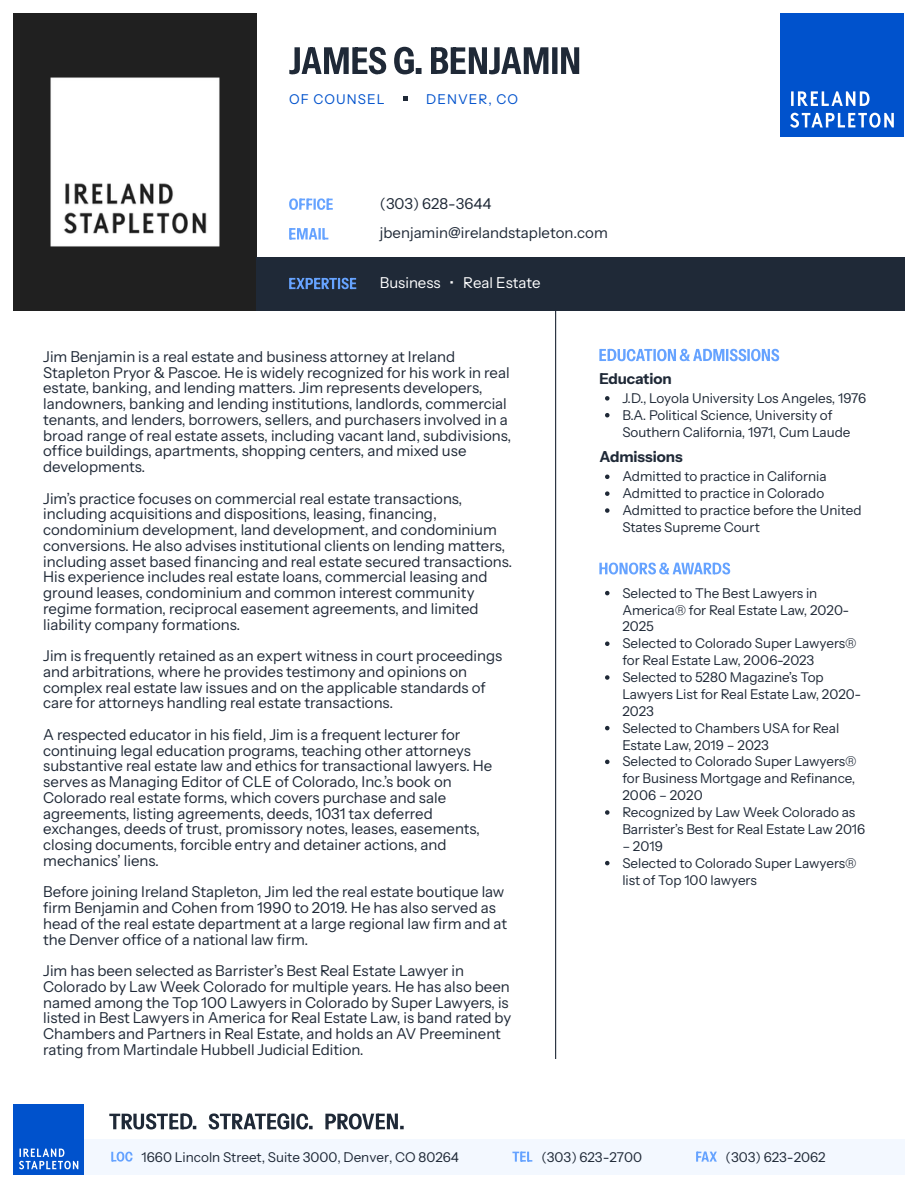
<style>
.page{position:relative;width:918px;height:1188px;background:#fff}
.page>*{position:absolute;margin:0;border:0;box-sizing:border-box;transform-origin:0 0}
.t1{font:15px/15.8px "Instrument Sans";color:#1f2937}
.t2{font:15px "Instrument Sans";color:#fff}
.t3{font:700 15px "Instrument Sans";color:#1f2937}
.t4{font:13.5px/16.8px "Instrument Sans";color:#1f2937}
.t5{font:13.5px "Instrument Sans";letter-spacing:.075em;color:#0052cc}
</style>
<div class="page">
<img style="left:14px;top:14px;width:242px;height:296px">
<div style="left:781px;top:14px;width:123px;height:123px;background:#0052cc"></div>
<svg style="left:790px;top:91px;width:104px;height:37px"></svg>
<div style="left:84px;top:1139px;width:820px;height:36px;background:#f3f8ff"></div>
<div style="left:14px;top:1104px;width:70px;height:71px;background:#0052cc"></div>
<svg style="left:19px;top:1149px;width:59px;height:20px"></svg>
<div style="left:256px;top:257px;width:648px;height:53px;background:#1f2937"></div>
<svg style="left:289px;top:47px;width:290px;height:27px"></svg>
<svg style="left:289px;top:278px;width:67px;height:11px"></svg>
<svg style="left:289px;top:228px;width:39px;height:11px"></svg>
<svg style="left:512px;top:1152px;width:20px;height:10px"></svg>
<svg style="left:111px;top:1152px;width:22px;height:10px"></svg>
<svg style="left:696px;top:1152px;width:21px;height:10px"></svg>
<svg style="left:289px;top:198px;width:44px;height:12px"></svg>
<svg style="left:599px;top:349px;width:180px;height:12px"></svg>
<svg style="left:599px;top:563px;width:131px;height:11px"></svg>
<svg style="left:404px;top:96px;width:4px;height:5px"></svg>
<hr style="left:555px;top:311px;width:1px;height:748px;background:#1f2937">
<svg style="left:109px;top:1113px;width:295px;height:16px"></svg>
<svg style="left:605px;top:396px;width:5px;height:5px"></svg>
<svg style="left:605px;top:413px;width:5px;height:4px"></svg>
<svg style="left:605px;top:591px;width:5px;height:4px"></svg>
<svg style="left:605px;top:642px;width:5px;height:4px"></svg>
<svg style="left:605px;top:675px;width:5px;height:5px"></svg>
<svg style="left:605px;top:726px;width:5px;height:4px"></svg>
<svg style="left:605px;top:760px;width:5px;height:4px"></svg>
<svg style="left:605px;top:810px;width:5px;height:5px"></svg>
<svg style="left:605px;top:861px;width:5px;height:4px"></svg>
<svg style="left:605px;top:475px;width:5px;height:4px"></svg>
<svg style="left:605px;top:491px;width:5px;height:5px"></svg>
<svg style="left:605px;top:508px;width:5px;height:5px"></svg>
<p class="t5" style="left:289px;top:91px;width:97px">OF COUNSEL</p>
<p class="t5" style="left:426px;top:91px;width:93px">DENVER, CO</p>
<p class="t1" style="left:380px;top:195px;width:113px">(303) 628-3644</p>
<p class="t1" style="left:380px;top:225px;width:229px">jbenjamin@irelandstapleton.com</p>
<p class="t2" style="left:380px;top:273px;width:162px">Business • Real Estate</p>
<p class="t1" style="left:43px;top:349px;width:470px">Jim Benjamin is a real estate and business attorney at Ireland Stapleton Pryor &amp; Pascoe. He is widely recognized for his work in real estate, banking, and lending matters. Jim represents developers, landowners, banking and lending institutions, landlords, commercial tenants, and lenders, borrowers, sellers, and purchasers involved in a broad range of real estate assets, including vacant land, subdivisions, office buildings, apartments, shopping centers, and mixed use developments.</p>
<p class="t1" style="left:43px;top:490px;width:471px">Jim’s practice focuses on commercial real estate transactions, including acquisitions and dispositions, leasing, financing, condominium development, land development, and condominium conversions. He also advises institutional clients on lending matters, including asset based financing and real estate secured transactions.<br>His experience includes real estate loans, commercial leasing and ground leases, condominium and common interest community regime formation, reciprocal easement agreements, and limited liability company formations.</p>
<p class="t1" style="left:43px;top:648px;width:461px">Jim is frequently retained as an expert witness in court proceedings and arbitrations, where he provides testimony and opinions on complex real estate law issues and on the applicable standards of care for attorneys handling real estate transactions.</p>
<p class="t1" style="left:43px;top:727px;width:451px">A respected educator in his field, Jim is a frequent lecturer for continuing legal education programs, teaching other attorneys substantive real estate law and ethics for transactional lawyers. He serves as Managing Editor of CLE of Colorado, Inc.’s book on Colorado real estate forms, which covers purchase and sale agreements, listing agreements, deeds, 1031 tax deferred exchanges, deeds of trust, promissory notes, leases, easements, closing documents, forcible entry and detainer actions, and mechanics’ liens.</p>
<p class="t1" style="left:43px;top:884px;width:465px">Before joining Ireland Stapleton, Jim led the real estate boutique law firm Benjamin and Cohen from 1990 to 2019. He has also served as head of the real estate department at a large regional law firm and at the Denver office of a national law firm.</p>
<p class="t1" style="left:43px;top:963px;width:470px">Jim has been selected as Barrister’s Best Real Estate Lawyer in Colorado by Law Week Colorado for multiple years. He has also been named among the Top 100 Lawyers in Colorado by Super Lawyers, is listed in Best Lawyers in America for Real Estate Law, is band rated by Chambers and Partners in Real Estate, and holds an AV Preeminent rating from Martindale Hubbell Judicial Edition.</p>
<p class="t3" style="left:599px;top:369px;width:74px">Education</p>
<p class="t4" style="left:622px;top:390px;width:245px">J.D., Loyola University Los Angeles, 1976</p>
<p class="t4" style="left:622px;top:406px;width:230px">B.A. Political Science, University of<br>Southern California, 1971, Cum Laude</p>
<p class="t3" style="left:599px;top:448px;width:85px">Admissions</p>
<p class="t4" style="left:622px;top:468px;width:206px">Admitted to practice in California</p>
<p class="t4" style="left:622px;top:485px;width:203px">Admitted to practice in Colorado</p>
<p class="t4" style="left:622px;top:502px;width:241px">Admitted to practice before the United<br>States Supreme Court</p>
<p class="t4" style="left:622px;top:584px;width:229px">Selected to The Best Lawyers in<br>America® for Real Estate Law, 2020-<br>2025</p>
<p class="t4" style="left:622px;top:635px;width:236px">Selected to Colorado Super Lawyers® for Real Estate Law, 2006-2023</p>
<p class="t4" style="left:622px;top:669px;width:240px">Selected to 5280 Magazine’s Top<br>Lawyers List for Real Estate Law, 2020-<br>2023</p>
<p class="t4" style="left:622px;top:719px;width:218px">Selected to Chambers USA for Real<br>Estate Law, 2019 – 2023</p>
<p class="t4" style="left:622px;top:753px;width:236px;text-align:justify">Selected to Colorado Super Lawyers® for Business Mortgage and Refinance, 2006 – 2020</p>
<p class="t4" style="left:622px;top:804px;width:244px">Recognized by Law Week Colorado as<br>Barrister’s Best for Real Estate Law 2016</p>
<p class="t4" style="left:622px;top:837px;width:42px">– 2019</p>
<p class="t4" style="left:622px;top:854px;width:236px">Selected to Colorado Super Lawyers® list of Top 100 lawyers</p>
<p class="t4" style="left:142px;top:1149px;width:319px">1660 Lincoln Street, Suite 3000, Denver, CO 80264</p>
<p class="t4" style="left:541px;top:1148px;width:102px">(303) 623-2700</p>
<p class="t4" style="left:726px;top:1148px;width:101px">(303) 623-2062</p>
</div>
